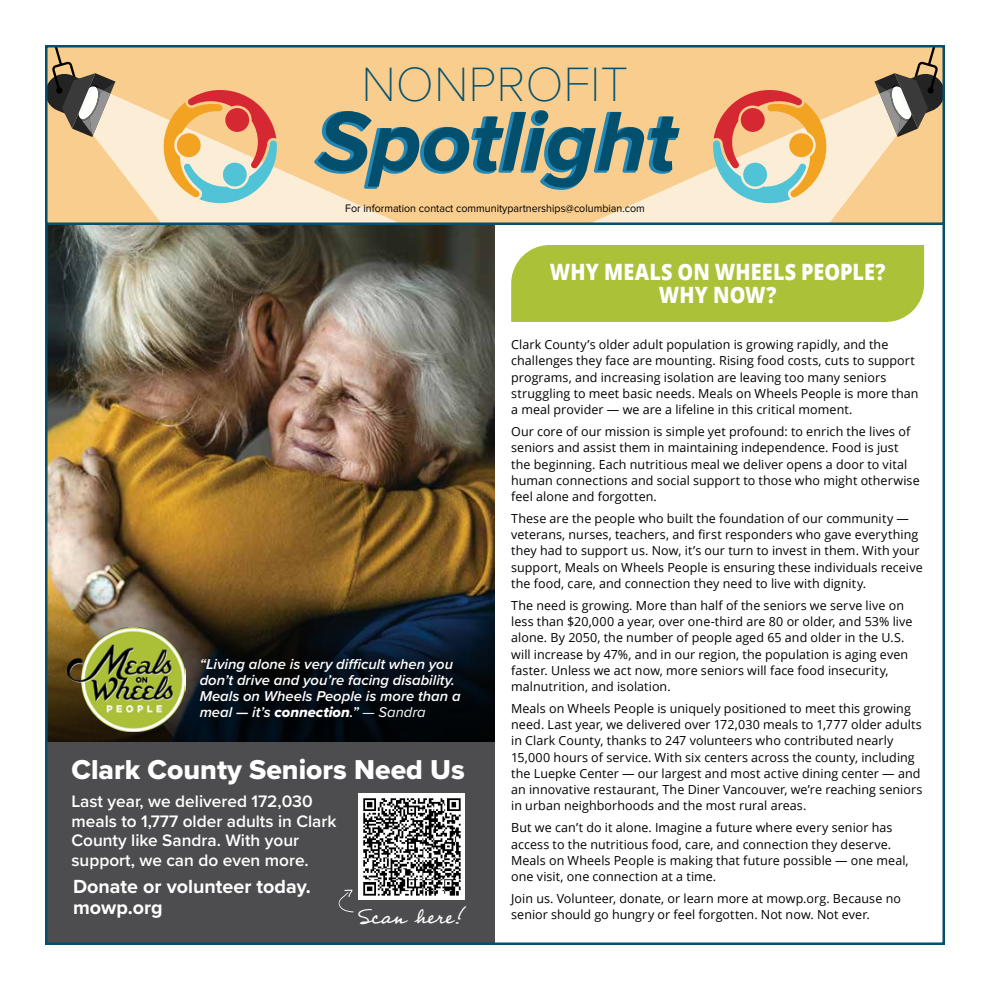
<style>
.page{position:relative;width:990px;height:990px;background:#fff}
.page>*{position:absolute;margin:0;border:0;box-sizing:border-box;transform-origin:0 0}
.t1{font:italic 700 87.5px "Proxima Nova";color:#03506e}
.t2{font:100 50px "Proxima Nova T";color:#03506e}
.t3{font:28.38px "Proxima Nova Extrabld";color:#fff}
.t4{font:25.88px "Professor";color:#fff}
.t5{font:800 22.5px/22.5px "Open Sans";letter-spacing:.005em;color:#fff;text-align:center;scale:.88 1}
.t6{font:700 19.75px/20.9px "Proxima Nova";color:#fff}
.t7{font:600 17.25px/19.8px "Proxima Nova";color:#fff}
.t8{font:italic 600 14.75px/16px "Proxima Nova";color:#fff}
.t9{font:12.5px/16.2px "Open Sans";letter-spacing:.005em;color:#000}
.t10{font:11.25px "Proxima Nova";color:#000;scale:.95 1}
.s1{font-family:"Proxima Nova Extrabld It";font-weight:400;font-style:normal}
.s2{font-weight:400}
</style>
<div class="page">
<img style="left:48px;top:225px;width:447px;height:359px">
<svg style="left:48px;top:584px;width:447px;height:159px;background:#3d3527"></svg>
<div style="left:45px;top:743px;width:450px;height:202px;background:#4d4d4f"></div>
<img style="left:68px;top:627px;width:117px;height:105px">
<div style="left:185px;top:643px;width:290px;height:89px;background:#000;opacity:.72"></div>
<img style="left:358px;top:793px;width:107px;height:107px">
<svg style="left:339px;top:890px;width:15px;height:22px"></svg>
<div style="left:45px;top:45px;width:900px;height:180px;background:#f8cd8d"></div>
<svg style="left:94px;top:96px;width:303px;height:126px"></svg>
<svg style="left:48px;top:48px;width:67px;height:89px"></svg>
<svg style="left:593px;top:96px;width:303px;height:126px"></svg>
<svg style="left:875px;top:48px;width:67px;height:89px"></svg>
<svg style="left:711px;top:90px;width:123px;height:114px"></svg>
<div style="left:743px;top:163px;width:24px;height:24px;background:#51c3d6;border-radius:50%"></div>
<div style="left:741px;top:108px;width:24px;height:24px;background:#d62833;border-radius:50%"></div>
<svg style="left:156px;top:90px;width:123px;height:114px"></svg>
<div style="left:223px;top:163px;width:24px;height:24px;background:#51c3d6;border-radius:50%"></div>
<div style="left:225px;top:108px;width:24px;height:24px;background:#d62833;border-radius:50%"></div>
<div style="left:45px;top:45px;width:900px;height:180px;border:2px solid #03506e"></div>
<div style="left:511px;top:245px;width:413px;height:77px;background:#abc138"></div>
<h2 class="t2" style="left:361px;top:55px;width:269px">NONPROFIT</h2>
<h1 class="t1" style="left:318px;top:92px;width:361px">Spotlight</h1>
<p class="t10" style="left:345px;top:201px;width:317px">For information contact communitypartnerships@columbian.com</p>
<p class="t8" style="left:200px;top:655px;width:262px">“Living alone is very difficult when you don’t drive and you’re facing disability.<br>Meals on Wheels People is more than a meal — it’s <span class="s1">connection</span>.” <span class="s2">— Sandra</span></p>
<h3 class="t3" style="left:71px;top:749px;width:395px">Clark County Seniors Need Us</h3>
<h3 class="t7" style="left:71px;top:791px;width:267px">Last year, we delivered 172,030 meals to 1,777 older adults in Clark<br>County like Sandra. With your support, we can do even more.</h3>
<h3 class="t6" style="left:73px;top:876px;width:239px">Donate or volunteer today. mowp.org</h3>
<h3 class="t4" style="left:358px;top:899px;width:109px">Scan here!</h3>
<h3 class="t5" style="left:550px;top:260px;width:383px">WHY MEALS ON WHEELS PEOPLE?<br>WHY NOW?</h3>
<p class="t9" style="left:511px;top:336px;width:409px">Clark County’s older adult population is growing rapidly, and the challenges they face are mounting. Rising food costs, cuts to support programs, and increasing isolation are leaving too many seniors struggling to meet basic needs. Meals on Wheels People is more than a meal provider — we are a lifeline in this critical moment.</p>
<p class="t9" style="left:511px;top:423px;width:410px">Our core of our mission is simple yet profound: to enrich the lives of seniors and assist them in maintaining independence. Food is just the beginning. Each nutritious meal we deliver opens a door to vital human connections and social support to those who might otherwise feel alone and forgotten.</p>
<p class="t9" style="left:511px;top:510px;width:413px">These are the people who built the foundation of our community — veterans, nurses, teachers, and first responders who gave everything they had to support us. Now, it’s our turn to invest in them. With your support, Meals on Wheels People is ensuring these individuals receive the food, care, and connection they need to live with dignity.</p>
<p class="t9" style="left:511px;top:597px;width:403px">The need is growing. More than half of the seniors we serve live on less than $20,000 a year, over one-third are 80 or older, and 53% live alone. By 2050, the number of people aged 65 and older in the U.S. will increase by 47%, and in our region, the population is aging even faster. Unless we act now, more seniors will face food insecurity, malnutrition, and isolation.</p>
<p class="t9" style="left:511px;top:700px;width:413px">Meals on Wheels People is uniquely positioned to meet this growing need. Last year, we delivered over 172,030 meals to 1,777 older adults in Clark County, thanks to 247 volunteers who contributed nearly 15,000 hours of service. With six centers across the county, including the Luepke Center — our largest and most active dining center — and an innovative restaurant, The Diner Vancouver, we’re reaching seniors in urban neighborhoods and the most rural areas.</p>
<p class="t9" style="left:511px;top:819px;width:399px">But we can’t do it alone. Imagine a future where every senior has access to the nutritious food, care, and connection they deserve.<br>Meals on Wheels People is making that future possible — one meal, one visit, one connection at a time.</p>
<p class="t9" style="left:511px;top:890px;width:391px">Join us. Volunteer, donate, or learn more at mowp.org. Because no senior should go hungry or feel forgotten. Not now. Not ever.</p>
</div>
